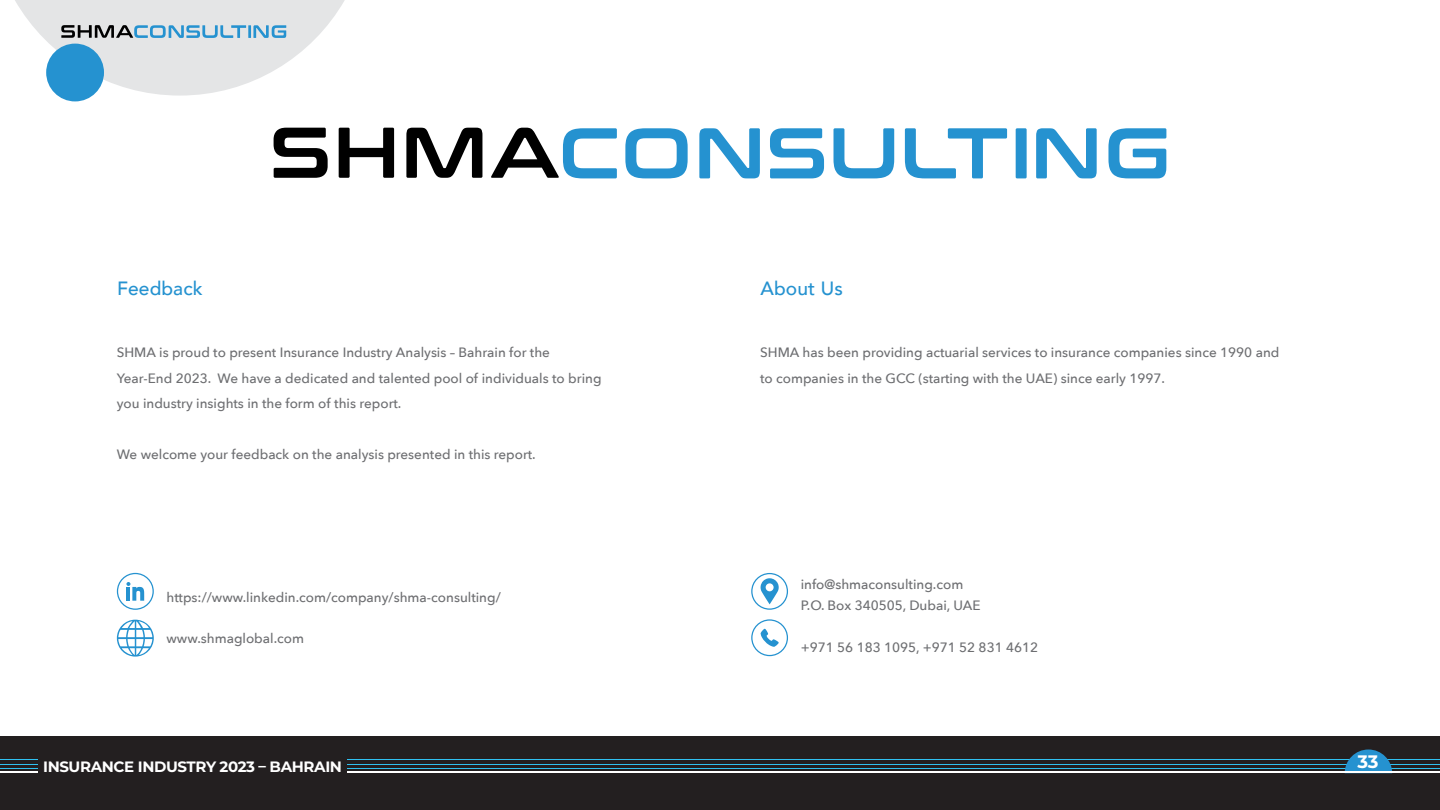
<style>
.page{position:relative;width:1440px;height:810px;background:#fff}
.page>*{position:absolute;margin:0;border:0;box-sizing:border-box;transform-origin:0 0}
.t1{font:500 19.2px "Avenir";letter-spacing:.005em;color:#2592d0}
.t2{font:700 18px "Montserrat";color:#fff}
.t3{font:700 15px "Montserrat";letter-spacing:-.025em;color:#fff}
.t4{font:500 13.5px/25.5px "Avenir Next";color:#6d6e71}
</style>
<div class="page">
<div style="left:0;top:736px;width:1440px;height:74px;background:#231f20"></div>
<hr style="left:0;top:759px;width:38px;height:1px;background:#30c0f0">
<hr style="left:347px;top:759px;width:1093px;height:1px;background:#30c0f0">
<hr style="left:0;top:764px;width:38px;height:1px;background:#30c0f0">
<hr style="left:347px;top:764px;width:1093px;height:1px;background:#30c0f0">
<hr style="left:0;top:768px;width:38px;height:1px;background:#30c0f0">
<hr style="left:347px;top:768px;width:1093px;height:1px;background:#30c0f0">
<hr style="left:0;top:772px;width:38px;height:1px;background:#fff">
<svg style="left:1345px;top:750px;width:47px;height:22px"></svg>
<hr style="left:347px;top:772px;width:1093px;height:1px;background:#fff">
<svg style="left:117px;top:573px;width:37px;height:37px"></svg>
<svg style="left:751px;top:573px;width:37px;height:37px"></svg>
<svg style="left:751px;top:619px;width:37px;height:37px"></svg>
<svg style="left:117px;top:620px;width:37px;height:37px"></svg>
<div style="left:46px;top:44px;width:58px;height:57px;background:#2592d0;border-radius:50%"></div>
<svg style="left:15px;top:0;width:330px;height:96px"></svg>
<svg style="left:625px;top:128px;width:63px;height:50px"></svg>
<svg style="left:699px;top:128px;width:61px;height:50px"></svg>
<svg style="left:770px;top:128px;width:54px;height:50px"></svg>
<svg style="left:834px;top:128px;width:60px;height:50px"></svg>
<svg style="left:905px;top:128px;width:102px;height:50px"></svg>
<div style="left:1016px;top:128px;width:11px;height:50px;background:#2592d0;border-radius:2px"></div>
<svg style="left:1036px;top:128px;width:61px;height:50px"></svg>
<svg style="left:1108px;top:128px;width:58px;height:50px"></svg>
<svg style="left:274px;top:128px;width:54px;height:50px"></svg>
<svg style="left:339px;top:128px;width:55px;height:50px"></svg>
<svg style="left:406px;top:128px;width:76px;height:50px"></svg>
<svg style="left:491px;top:128px;width:126px;height:50px"></svg>
<h1 class="t1" style="left:117px;top:272px;width:87px">Feedback</h1>
<h1 class="t1" style="left:761px;top:272px;width:84px">About Us</h1>
<p class="t4" style="left:117px;top:339px;width:486px">SHMA is proud to present Insurance Industry Analysis – Bahrain for the<br>Year-End 2023. We have a dedicated and talented pool of individuals to bring you industry insights in the form of this report.</p>
<p class="t4" style="left:117px;top:441px;width:421px">We welcome your feedback on the analysis presented in this report.</p>
<p class="t4" style="left:760px;top:339px;width:521px">SHMA has been providing actuarial services to insurance companies since 1990 and to companies in the GCC (starting with the UAE) since early 1997.</p>
<p class="t4" style="left:167px;top:585px;width:336px">https://www.linkedin.com/company/shma-consulting/</p>
<p class="t4" style="left:167px;top:625px;width:139px">www.shmaglobal.com</p>
<p class="t4" style="left:801px;top:573px;width:181px;line-height:21px">info@shmaconsulting.com<br>P.O. Box 340505, Dubai, UAE</p>
<p class="t4" style="left:801px;top:634px;width:239px">+971 56 183 1095, +971 52 831 4612</p>
<p class="t3" style="left:43px;top:755px;width:300px">INSURANCE INDUSTRY 2023 – BAHRAIN</p>
<h2 class="t2" style="left:1358px;top:749px;width:23px">33</h2>
</div>
